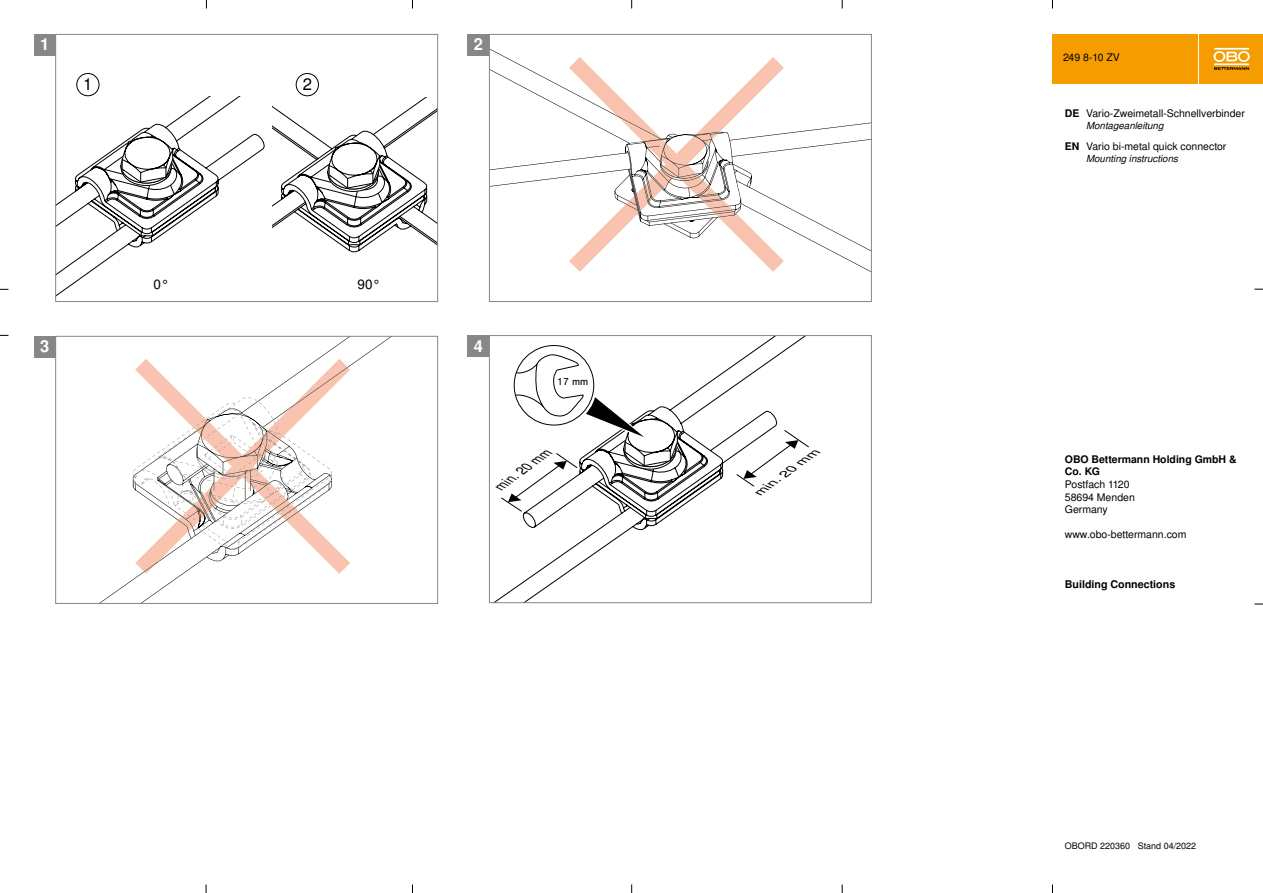
<style>
.page{position:relative;width:1263px;height:893px;background:#fff}
.page>*{position:absolute;margin:0;border:0;box-sizing:border-box;transform-origin:0 0}
.t1{font:16.65px "Nimbus San LOT";color:#000}
.t2{font:700 16.5px "Nimbus San LOT";color:#fff}
.t3{font:13.5px "Nimbus San LOT";color:#000}
.t4{font:italic 12.9px "Nimbus San LOT";color:#000;scale:.96 1}
.t5{font:italic 10.95px "Nimbus San LOT";color:#000;scale:1.31 1}
.t6{font:700 10.65px "Nimbus San LOT";color:#000}
.t7{font:10.5px/12.6px "Nimbus San LOT";color:#000}
.t8{font:700 10.5px/12.6px "Nimbus San LOT";color:#000}
.t9{font:10.5px "Nimbus San";color:#000}
.t10{font:italic 9.75px "Nimbus San LOT";color:#000}
.t11{font:9px "Nimbus San LOT";color:#000}
.s1{font-weight:700}
</style>
<div class="page">
<svg style="left:101px;top:338px;width:289px;height:264px"></svg>
<img style="left:227px;top:443px;width:38px;height:36px">
<img style="left:196px;top:446px;width:31px;height:33px">
<div style="left:55px;top:336px;width:383px;height:268px;border:1px solid #878787"></div>
<div style="left:34px;top:336px;width:21px;height:21px;background:#878787"></div>
<div style="left:468px;top:335px;width:21px;height:21px;background:#878787"></div>
<svg style="left:495px;top:337px;width:314px;height:264px"></svg>
<div style="left:514px;top:345px;width:80px;height:80px;border:1px solid #000;border-radius:50%"></div>
<div style="left:489px;top:335px;width:383px;height:268px;border:1px solid #878787"></div>
<div style="left:34px;top:34px;width:21px;height:21px;background:#878787"></div>
<div style="left:296px;top:73px;width:23px;height:23px;border:1px solid #000;border-radius:50%"></div>
<div style="left:76px;top:73px;width:23px;height:23px;border:1px solid #000;border-radius:50%"></div>
<svg style="left:57px;top:97px;width:208px;height:199px"></svg>
<svg style="left:272px;top:97px;width:164px;height:156px"></svg>
<div style="left:55px;top:34px;width:383px;height:268px;border:1px solid #878787"></div>
<div style="left:468px;top:34px;width:21px;height:21px;background:#878787"></div>
<svg style="left:491px;top:49px;width:379px;height:223px"></svg>
<div style="left:489px;top:34px;width:383px;height:268px;border:1px solid #878787"></div>
<div style="left:1052px;top:34px;width:146px;height:50px;background:#f59c00"></div>
<div style="left:1200px;top:34px;width:63px;height:50px;background:#f59c00"></div>
<hr style="left:1214px;top:48px;width:35px;height:2px;background:#fff">
<svg style="left:1213px;top:51px;width:37px;height:19px"></svg>
<h2 class="t2" style="left:40px;top:35px;width:11px">1</h2>
<h1 class="t1" style="left:83px;top:74px;width:11px">1</h1>
<h1 class="t1" style="left:303px;top:74px;width:11px">2</h1>
<h2 class="t2" style="left:474px;top:35px;width:11px">2</h2>
<p class="t3" style="left:154px;top:276px;width:17px">0°</p>
<p class="t3" style="left:358px;top:276px;width:25px">90°</p>
<h2 class="t2" style="left:40px;top:337px;width:11px">3</h2>
<h2 class="t2" style="left:474px;top:336px;width:11px">4</h2>
<p class="t9" style="left:557px;top:376px;width:33px">17 mm</p>
<p class="t4" style="left:494px;top:481px;width:68px;rotate:-36deg">min. 20 mm</p>
<p class="t5" style="left:754px;top:487px;width:59px;rotate:-36deg">min. 20 mm</p>
<p class="t7" style="left:1063px;top:51px;width:58px">249 8-10 ZV</p>
<p class="t7" style="left:1065px;top:107px;width:182px"><span class="s1">DE</span> Vario-Zweimetall-Schnellverbinder</p>
<p class="t10" style="left:1086px;top:120px;width:79px">Montageanleitung</p>
<p class="t7" style="left:1065px;top:140px;width:163px"><span class="s1">EN</span> Vario bi-metal quick connector</p>
<p class="t10" style="left:1086px;top:152px;width:93px">Mounting -instructions</p>
<p class="t8" style="left:1065px;top:453px;width:173px">OBO Bettermann Holding GmbH &amp;<br>Co. KG</p>
<p class="t7" style="left:1065px;top:478px;width:72px">Postfach 1120<br>58694 Menden<br>Germany</p>
<p class="t7" style="left:1065px;top:529px;width:123px">www.obo-bettermann.com</p>
<p class="t6" style="left:1065px;top:577px;width:112px">Building Connections</p>
<p class="t11" style="left:1065px;top:840px;width:133px">OBORD 220360 Stand 04/2022</p>
</div>
